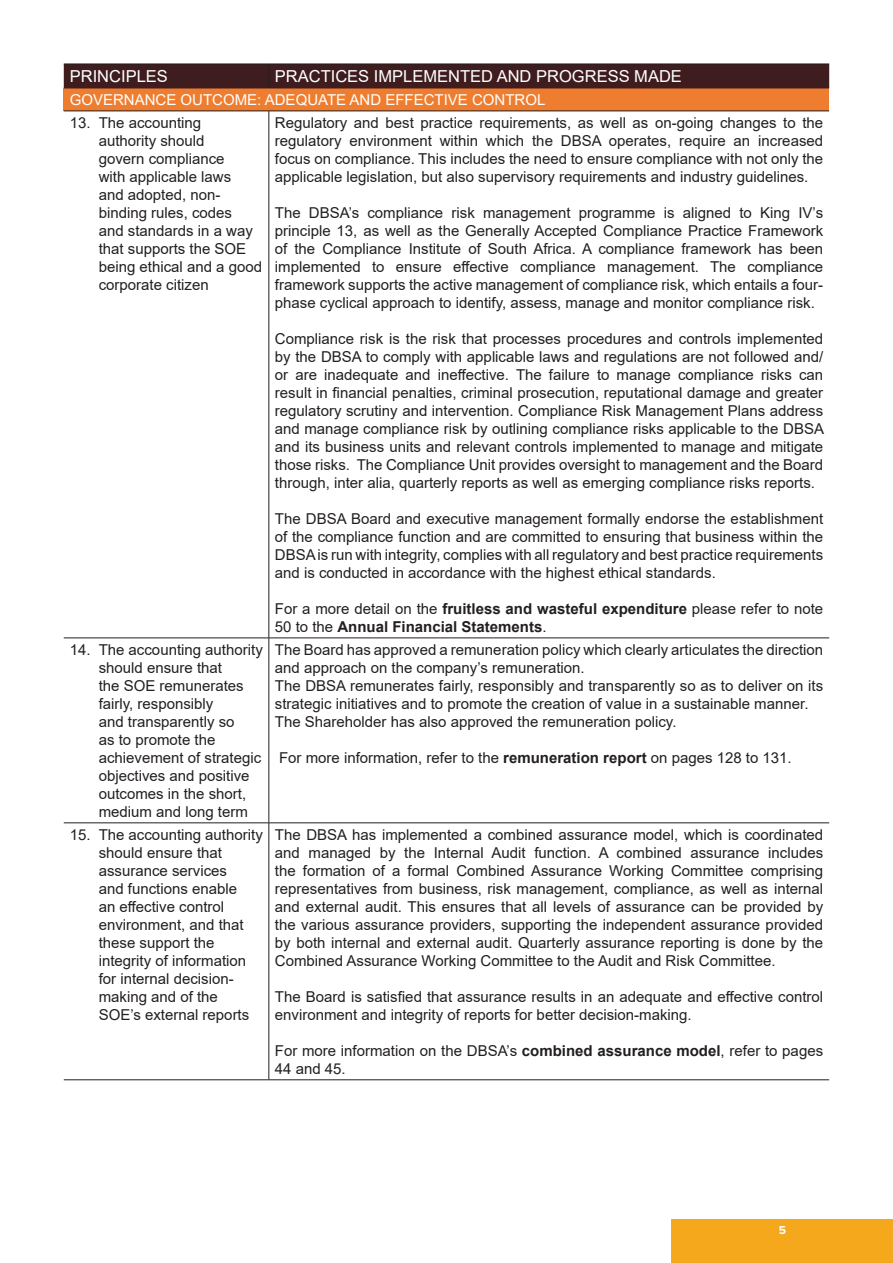
<style>
.page{position:relative;width:893px;height:1263px;background:#fff}
.page>*{position:absolute;margin:0;border:0;box-sizing:border-box;transform-origin:0 0}
.t1{font:16.5px "Arial";color:#fff}
.t2{font:15px/18px "Arial";color:#231f20}
.t3{font:700 15px/18px "Arial";color:#231f20}
.t4{font:15px "Arial";color:#fff}
.t5{font:700 12px "Proxima Nova";color:#fff}
.s1{font-weight:400}
.s2{font-weight:700}
</style>
<div class="page">
<div style="left:64px;top:88px;width:765px;height:23px;background:#ee7d2f"></div>
<div style="left:64px;top:64px;width:765px;height:24px;background:#3f1d1e"></div>
<hr style="left:64px;top:111px;width:205px;height:1px;background:#231f20">
<hr style="left:269px;top:111px;width:560px;height:1px;background:#231f20">
<hr style="left:64px;top:638px;width:205px;height:1px;background:#231f20">
<hr style="left:269px;top:638px;width:560px;height:1px;background:#231f20">
<hr style="left:64px;top:1079px;width:205px;height:1px;background:#231f20">
<hr style="left:269px;top:1079px;width:560px;height:1px;background:#231f20">
<hr style="left:64px;top:88px;width:205px;height:1px;background:#3f1d1e">
<hr style="left:269px;top:88px;width:560px;height:1px;background:#3f1d1e">
<hr style="left:269px;top:111px;width:1px;height:527px;background:#231f20">
<hr style="left:269px;top:638px;width:1px;height:185px;background:#231f20">
<hr style="left:64px;top:822px;width:205px;height:1px;background:#231f20">
<hr style="left:269px;top:822px;width:560px;height:1px;background:#231f20">
<hr style="left:269px;top:823px;width:1px;height:256px;background:#231f20">
<div style="left:672px;top:1219px;width:221px;height:44px;background:#f5a81c"></div>
<p class="t1" style="left:70px;top:65px;width:100px">PRINCIPLES</p>
<p class="t1" style="left:275px;top:65px;width:409px">PRACTICES IMPLEMENTED AND PROGRESS MADE</p>
<p class="t4" style="left:70px;top:89px;width:477px">GOVERNANCE OUTCOME: ADEQUATE AND EFFECTIVE CONTROL</p>
<p class="t2" style="left:99px;top:113px;width:165px;text-indent:-29px">13. The accounting authority should<br>govern compliance<br>with applicable laws<br>and adopted, non&shy;binding rules, codes<br>and standards in a way that supports the SOE being ethical and a good corporate citizen</p>
<p class="t2" style="left:275px;top:113px;width:550px;text-align:justify">Regulatory and best practice requirements, as well as on-going changes to the regulatory environment within which the DBSA operates, require an increased focus on compliance. This includes the need to ensure compliance with not only the applicable legislation, but also supervisory requirements and industry guidelines.</p>
<p class="t2" style="left:275px;top:203px;width:550px;text-align:justify">The DBSA’s compliance risk management programme is aligned to King IV’s principle 13, as well as the Generally Accepted Compliance Practice Framework of the Compliance Institute of South Africa. A compliance framework has been implemented to ensure effective compliance management. The compliance framework supports the active management of compliance risk, which entails a four&shy;phase cyclical approach to identify, assess, manage and monitor compliance risk.</p>
<p class="t2" style="left:275px;top:329px;width:551px;text-align:justify">Compliance risk is the risk that processes procedures and controls implemented by the DBSA to comply with applicable laws and regulations are not followed and/ or are inadequate and ineffective. The failure to manage compliance risks can result in financial penalties, criminal prosecution, reputational damage and greater regulatory scrutiny and intervention. Compliance Risk Management Plans address and manage compliance risk by outlining compliance risks applicable to the DBSA and its business units and relevant controls implemented to manage and mitigate those risks. The Compliance Unit provides oversight to management and the Board through, inter alia, quarterly reports as well as emerging compliance risks reports.</p>
<p class="t2" style="left:275px;top:509px;width:550px;text-align:justify">The DBSA Board and executive management formally endorse the establishment of the compliance function and are committed to ensuring that business within the DBSA is run with integrity, complies with all regulatory and best practice requirements and is conducted in accordance with the highest ethical standards.</p>
<p class="t3" style="left:275px;top:600px;width:550px"><span class="s1">For a more detail on the</span> fruitless and wasteful expenditure <span class="s1">please refer to note<br>50 to the</span> Annual Financial Statements<span class="s1">.</span></p>
<p class="t2" style="left:99px;top:640px;width:166px;text-indent:-29px">14. The accounting authority should ensure that<br>the SOE remunerates fairly, responsibly<br>and transparently so<br>as to promote the achievement of strategic objectives and positive outcomes in the short, medium and long term</p>
<p class="t2" style="left:275px;top:640px;width:550px">The Board has approved a remuneration policy which clearly articulates the direction and approach on the company’s remuneration.<br>The DBSA remunerates fairly, responsibly and transparently so as to deliver on its strategic initiatives and to promote the creation of value in a sustainable manner.<br>The Shareholder has also approved the remuneration policy.</p>
<p class="t2" style="left:279px;top:748px;width:514px">For more information, refer to the <span class="s2">remuneration report</span> on pages 128 to 131.</p>
<p class="t2" style="left:99px;top:825px;width:166px;text-indent:-29px">15. The accounting authority should ensure that assurance services<br>and functions enable<br>an effective control environment, and that these support the integrity of information for internal decision&shy;making and of the<br>SOE’s external reports</p>
<p class="t2" style="left:275px;top:825px;width:550px;text-align:justify">The DBSA has implemented a combined assurance model, which is coordinated and managed by the Internal Audit function. A combined assurance includes the formation of a formal Combined Assurance Working Committee comprising representatives from business, risk management, compliance, as well as internal and external audit. This ensures that all levels of assurance can be provided by the various assurance providers, supporting the independent assurance provided by both internal and external audit. Quarterly assurance reporting is done by the Combined Assurance Working Committee to the Audit and Risk Committee.</p>
<p class="t2" style="left:275px;top:987px;width:550px">The Board is satisfied that assurance results in an adequate and effective control environment and integrity of reports for better decision-making.</p>
<p class="t2" style="left:275px;top:1041px;width:550px">For more information on the DBSA’s <span class="s2">combined assurance model</span>, refer to pages<br>44 and 45.</p>
<p class="t5" style="left:779px;top:1223px;width:9px">5</p>
</div>
